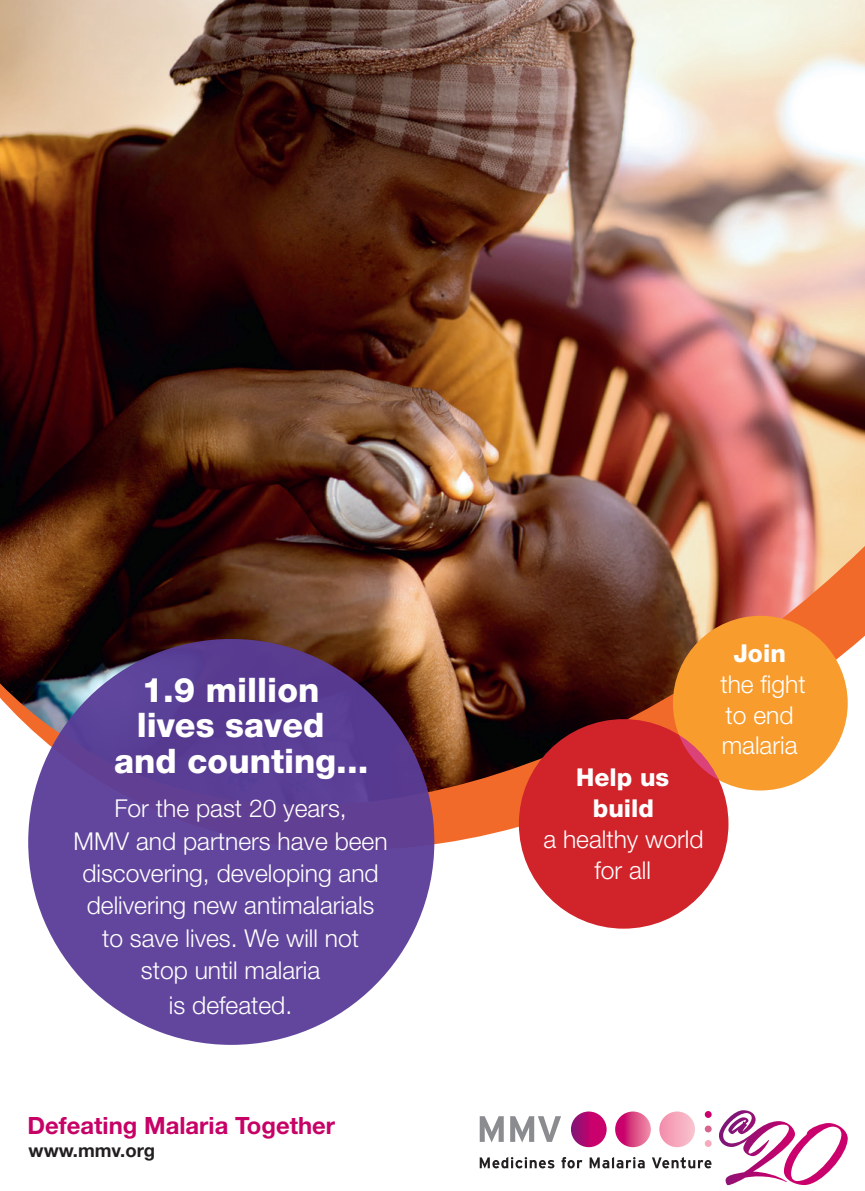
<style>
.page{position:relative;width:865px;height:1191px;background:#fff}
.page>*{position:absolute;margin:0;border:0;box-sizing:border-box;transform-origin:0 0}
.t1{font:800 33.9px "Helvetica Neue LT Std";color:#fff}
.t2{font:300 24.6px/30.8px "Helvetica Neue LT Std";color:#fff;text-align:center}
.t3{font:700 23.85px "Helvetica Neue LT Std";color:#c70266}
.t4{font:700 18.6px "Helvetica Neue LT Std";color:#231f20}
.s1{font-weight:800}
</style>
<div class="page">
<img style="left:0;top:0;width:864px;height:842px">
<div style="left:672px;top:616px;width:175px;height:174px;background:#f89c2d;border-radius:50%"></div>
<div style="left:518px;top:719px;width:210px;height:209px;background:#d1232a;border-radius:50%"></div>
<svg style="left:679px;top:735px;width:39px;height:45px"></svg>
<div style="left:28px;top:639px;width:406px;height:406px;background:linear-gradient(to right,#61469d,#5e4096);border-radius:50%"></div>
<svg style="left:719px;top:1110px;width:128px;height:75px"></svg>
<svg style="left:570px;top:1111px;width:36px;height:36px"></svg>
<svg style="left:615px;top:1111px;width:35px;height:36px"></svg>
<svg style="left:659px;top:1111px;width:35px;height:36px"></svg>
<svg style="left:479px;top:1157px;width:75px;height:11px"></svg>
<svg style="left:561px;top:1157px;width:21px;height:11px"></svg>
<svg style="left:589px;top:1157px;width:55px;height:11px"></svg>
<svg style="left:652px;top:1157px;width:59px;height:11px"></svg>
<svg style="left:479px;top:1116px;width:24px;height:26px"></svg>
<svg style="left:510px;top:1116px;width:51px;height:26px"></svg>
<div style="left:704px;top:1111px;width:7px;height:7px;background:#ca016c;border-radius:50%"></div>
<svg style="left:704px;top:1125px;width:7px;height:7px"></svg>
<div style="left:704px;top:1140px;width:7px;height:7px;background:#f6aabc;border-radius:50%"></div>
<p class="t1" style="left:142px;top:669px;width:179px">1.9 million</p>
<p class="t1" style="left:137px;top:705px;width:189px">lives saved</p>
<p class="t1" style="left:114px;top:740px;width:256px">and counting...</p>
<p class="t2" style="left:73px;top:792px;width:315px;line-height:32.2px">For the past 20 years,<br>MMV and partners have been discovering, developing and delivering new antimalarials to save lives. We will not<br>stop until malaria</p>
<p class="t2" style="left:169px;top:989px;width:125px">is defeated.</p>
<p class="t3" style="left:27px;top:1110px;width:309px">Defeating Malaria Together</p>
<p class="t4" style="left:29px;top:1139px;width:128px">www.mmv.org</p>
<p class="t2" style="left:543px;top:762px;width:162px"><span class="s1">Help us build<br></span>a healthy world for all</p>
<p class="t2" style="left:720px;top:637px;width:87px"><span class="s1">Join </span>the fight to end malaria</p>
</div>
